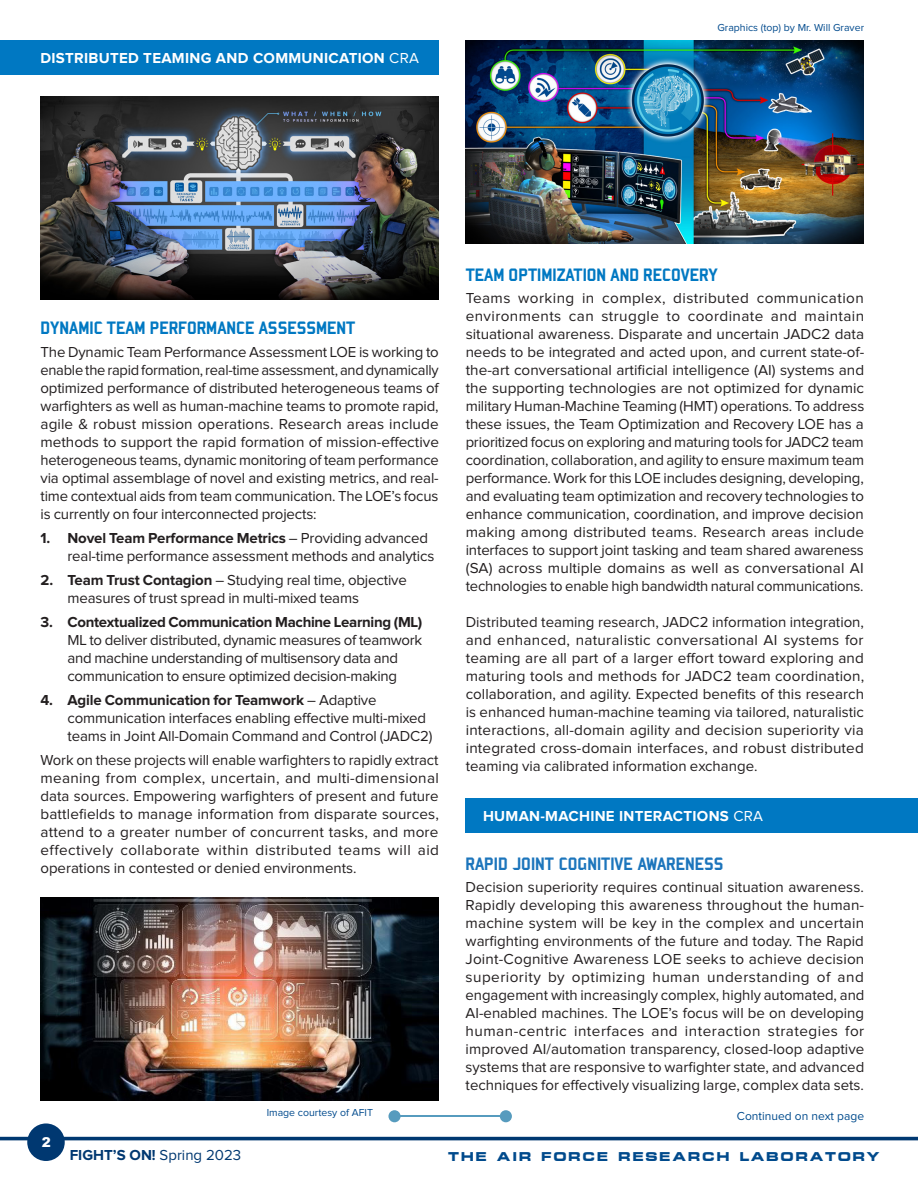
<style>
.page{position:relative;width:918px;height:1188px;background:#fff}
.page>*{position:absolute;margin:0;border:0;box-sizing:border-box;transform-origin:0 0}
.t1{font:19.5px "Bombardier";color:#0078c2}
.t2{font:19.5px "Bombardier";color:#1c75bc}
.t3{font:15px/18px "Proxima Nova";letter-spacing:-.01em;color:#231f20;text-align:justify}
.t4{font:700 15px "Proxima Nova";letter-spacing:.02em;color:#fff}
.t5{font:15px "Microstyle Bold Extended ATT";letter-spacing:.1em;color:#004a8c}
.t6{font:700 15px "Proxima Nova";color:#003871}
.t7{font:900 13.5px "Arial";color:#fff}
.t8{font:12px "Proxima Nova";color:#004b8d}
.t9{font:10.5px "Proxima Nova";color:#004a8d}
.s1{font-weight:400}
.s2{font-weight:700}
</style>
<div class="page">
<div style="left:27px;top:1123px;width:38px;height:38px;background:#003871;border-radius:50%"></div>
<hr style="left:0;top:1137px;width:918px;height:3px;background:#003871">
<div style="left:0;top:40px;width:439px;height:35px;background:#0078c2"></div>
<img style="left:466px;top:40px;width:398px;height:203px">
<img style="left:40px;top:97px;width:399px;height:202px">
<div style="left:466px;top:799px;width:452px;height:34px;background:#0078c2"></div>
<img style="left:40px;top:898px;width:399px;height:202px">
<div style="left:500px;top:1110px;width:12px;height:12px;background:#569bbe;border-radius:50%"></div>
<div style="left:388px;top:1110px;width:13px;height:12px;background:#569bbe;border-radius:50%"></div>
<hr style="left:394px;top:1115px;width:117px;height:2px;background:#569bbe">
<p class="t4" style="left:40px;top:50px;width:380px">DISTRIBUTED TEAMING AND COMMUNICATION <span class="s1">CRA</span></p>
<p class="t9" style="left:717px;top:22px;width:148px">Graphics (top) by Mr. Will Graver</p>
<p class="t1" style="left:40px;top:318px;width:316px">DYNAMIC TEAM PERFORMANCE ASSESSMENT</p>
<p class="t3" style="left:40px;top:343px;width:400px">The Dynamic Team Performance Assessment LOE is working to enable the rapid formation, real-time assessment, and dynamically optimized performance of distributed heterogeneous teams of warfighters as well as human-machine teams to promote rapid, agile &amp; robust mission operations. Research areas include methods to support the rapid formation of mission-effective heterogeneous teams, dynamic monitoring of team performance via optimal assemblage of novel and existing metrics, and real&shy;time contextual aids from team communication. The LOE’s focus is currently on four interconnected projects:</p>
<p class="t3" style="left:68px;top:529px;width:368px;text-indent:-27px"><span class="s2">1. Novel Team Performance Metrics</span> – Providing advanced real-time performance assessment methods and analytics</p>
<p class="t3" style="left:68px;top:571px;width:341px;text-indent:-27px"><span class="s2">2. Team Trust Contagion</span> – Studying real time, objective measures of trust spread in multi-mixed teams</p>
<p class="t3" style="left:68px;top:613px;width:356px;text-align:left;text-indent:-27px"><span class="s2">3. Contextualized Communication Machine Learning (ML)<br></span>ML to deliver distributed, dynamic measures of teamwork and machine understanding of multisensory data and communication to ensure optimized decision-making</p>
<p class="t3" style="left:68px;top:691px;width:366px;text-align:left;text-indent:-27px"><span class="s2">4. Agile Communication for Teamwork</span> – Adaptive communication interfaces enabling effective multi-mixed teams in Joint All-Domain Command and Control (JADC2)</p>
<p class="t3" style="left:40px;top:751px;width:400px">Work on these projects will enable warfighters to rapidly extract meaning from complex, uncertain, and multi-dimensional data sources. Empowering warfighters of present and future battlefields to manage information from disparate sources, attend to a greater number of concurrent tasks, and more effectively collaborate within distributed teams will aid operations in contested or denied environments.</p>
<p class="t7" style="left:42px;top:1132px;width:11px">2</p>
<p class="t9" style="left:267px;top:1106px;width:108px">Image courtesy of AFIT</p>
<p class="t1" style="left:466px;top:264px;width:254px">TEAM OPTIMIZATION AND RECOVERY</p>
<p class="t3" style="left:466px;top:289px;width:400px">Teams working in complex, distributed communication environments can struggle to coordinate and maintain situational awareness. Disparate and uncertain JADC2 data needs to be integrated and acted upon, and current state-of&shy;the-art conversational artificial intelligence (AI) systems and the supporting technologies are not optimized for dynamic military Human-Machine Teaming (HMT) operations. To address these issues, the Team Optimization and Recovery LOE has a prioritized focus on exploring and maturing tools for JADC2 team coordination, collaboration, and agility to ensure maximum team performance. Work for this LOE includes designing, developing, and evaluating team optimization and recovery technologies to enhance communication, coordination, and improve decision making among distributed teams. Research areas include interfaces to support joint tasking and team shared awareness (SA) across multiple domains as well as conversational AI technologies to enable high bandwidth natural communications.</p>
<p class="t3" style="left:466px;top:613px;width:400px">Distributed teaming research, JADC2 information integration, and enhanced, naturalistic conversational AI systems for teaming are all part of a larger effort toward exploring and maturing tools and methods for JADC2 team coordination, collaboration, and agility. Expected benefits of this research is enhanced human-machine teaming via tailored, naturalistic interactions, all-domain agility and decision superiority via integrated cross-domain interfaces, and robust distributed teaming via calibrated information exchange.</p>
<p class="t4" style="left:483px;top:808px;width:282px">HUMAN-MACHINE INTERACTIONS <span class="s1">CRA</span></p>
<p class="t2" style="left:466px;top:853px;width:259px">RAPID JOINT COGNITIVE AWARENESS</p>
<p class="t3" style="left:466px;top:879px;width:400px">Decision superiority requires continual situation awareness.<br>Rapidly developing this awareness throughout the human&shy;machine system will be key in the complex and uncertain warfighting environments of the future and today. The Rapid Joint-Cognitive Awareness LOE seeks to achieve decision superiority by optimizing human understanding of and engagement with increasingly complex, highly automated, and AI-enabled machines. The LOE’s focus will be on developing human-centric interfaces and interaction strategies for improved AI/automation transparency, closed-loop adaptive systems that are responsive to warfighter state, and advanced techniques for effectively visualizing large, complex data sets.</p>
<p class="t8" style="left:737px;top:1109px;width:129px">Continued on next page</p>
<p class="t6" style="left:70px;top:1147px;width:173px">FIGHT’S ON! <span class="s1">Spring 2023</span></p>
<p class="t5" style="left:448px;top:1148px;width:433px">THE AIR FORCE RESEARCH LABORATORY</p>
</div>
